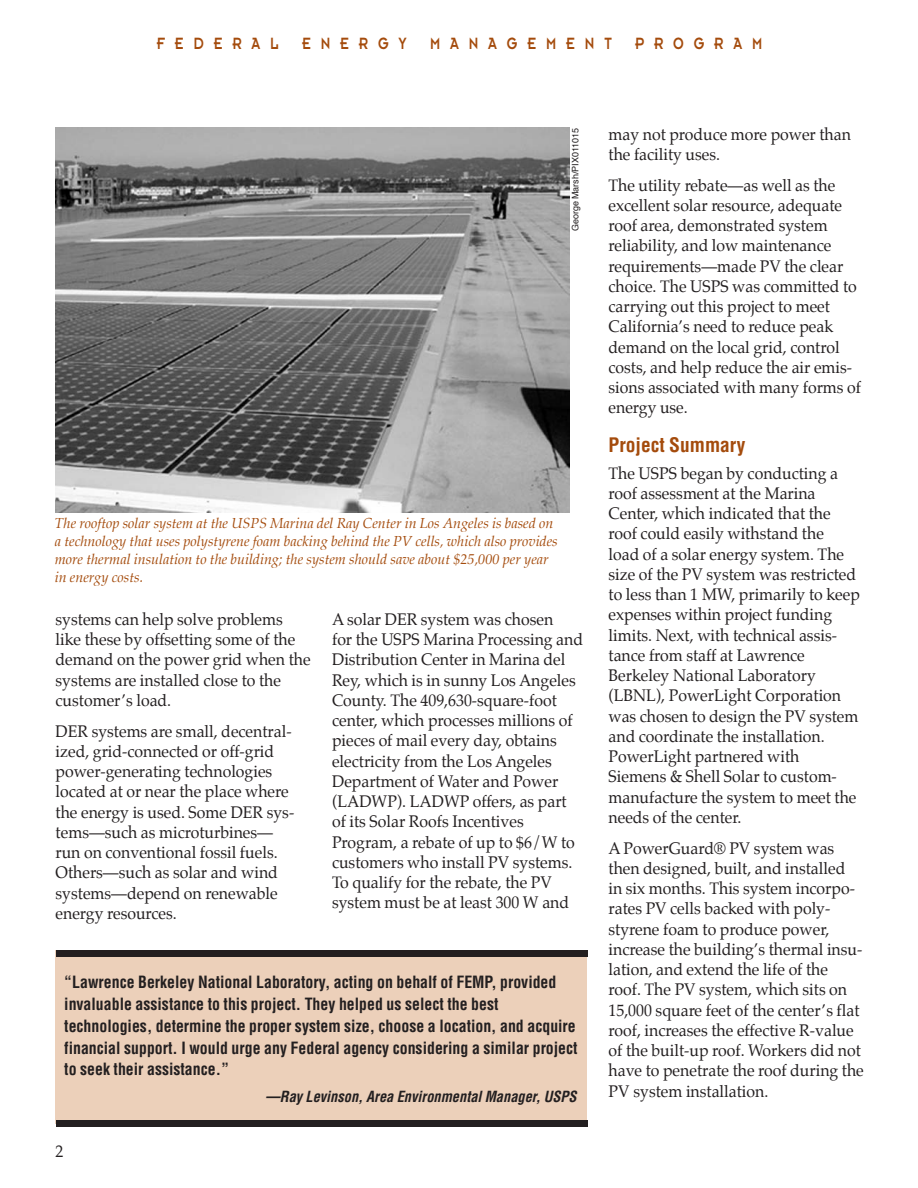
<style>
.page{position:relative;width:918px;height:1188px;background:#fff}
.page>*{position:absolute;margin:0;border:0;box-sizing:border-box;transform-origin:0 0}
.t1{font:700 condensed 19.5px "Helvetica";color:#a44b0c}
.t2{font:18px "Insignia";letter-spacing:.685em;color:#a44b0c;scale:.8 1}
.t3{font:16.5px/20.2px "Palatino";color:#231f20;scale:.96 1}
.t4{font:700 condensed 16.5px/21.8px "Helvetica";color:#231f20;scale:.96 1}
.t5{font:italic 700 condensed 15px "Helvetica";color:#231f20;scale:.96 1}
.t6{font:italic 14.25px/18px "Palatino";color:#a44b0c}
.t7{font:9px "Helvetica";color:#231f20}
</style>
<div class="page">
<img style="left:55px;top:128px;width:514px;height:385px">
<div style="left:55px;top:950px;width:532px;height:173px;background:#ecd0ba"></div>
<div style="left:56px;top:950px;width:532px;height:7px;background:#231f20"></div>
<div style="left:56px;top:1120px;width:532px;height:7px;background:#231f20"></div>
<p class="t2" style="left:157px;top:37px;width:154px">FEDERAL</p>
<p class="t2" style="left:302px;top:37px;width:133px">ENERGY</p>
<p class="t2" style="left:430px;top:37px;width:229px">MANAGEMENT</p>
<p class="t2" style="left:635px;top:37px;width:161px">PROGRAM</p>
<p class="t7" style="left:572px;top:231px;width:105px;rotate:-90deg">George Marsh/PIX011015</p>
<p class="t6" style="left:55px;top:515px;width:504px">The rooftop solar system at the USPS Marina del Ray Center in Los Angeles is based on a technology that uses polystyrene foam backing behind the PV cells, which also provides more thermal insulation to the building; the system should save about $25,000 per year in energy costs.</p>
<p class="t3" style="left:56px;top:610px;width:267px">systems can help solve problems like these by offsetting some of the demand on the power grid when the systems are installed close to the customer’s load.</p>
<p class="t3" style="left:56px;top:722px;width:250px">DER systems are small, decentral&shy;ized, grid-connected or off-grid power-generating technologies located at or near the place where the energy is used. Some DER sys&shy;tems—such as microturbines— run on conventional fossil fuels.<br>Others—such as solar and wind systems—depend on renewable energy resources.</p>
<p class="t3" style="left:332px;top:610px;width:263px">A solar DER system was chosen<br>for the USPS Marina Processing and<br>Distribution Center in Marina del<br>Rey, which is in sunny Los Angeles<br>County. The 409,630-square-foot center, which processes millions of pieces of mail every day, obtains electricity from the Los Angeles<br>Department of Water and Power (LADWP). LADWP offers, as part of its Solar Roofs Incentives<br>Program, a rebate of up to $6/W to customers who install PV systems.<br>To qualify for the rebate, the PV system must be at least 300 W and</p>
<p class="t4" style="left:64px;top:973px;width:536px">“Lawrence Berkeley National Laboratory, acting on behalf of FEMP, provided invaluable assistance to this project. They helped us select the best technologies, determine the proper system size, choose a location, and acquire financial support. I would urge any Federal agency considering a similar project to seek their assistance.”</p>
<p class="t5" style="left:265px;top:1091px;width:326px">—Ray Levinson, Area Environmental Manager, USPS</p>
<p class="t3" style="left:56px;top:1142px;width:10px">2</p>
<p class="t3" style="left:609px;top:125px;width:254px">may not produce more power than the facility uses.</p>
<p class="t3" style="left:609px;top:176px;width:265px">The utility rebate—as well as the excellent solar resource, adequate roof area, demonstrated system reliability, and low maintenance requirements—made PV the clear choice. The USPS was committed to carrying out this project to meet<br>California’s need to reduce peak demand on the local grid, control costs, and help reduce the air emis&shy;sions associated with many forms of energy use.</p>
<p class="t1" style="left:609px;top:438px;width:138px">Project Summary</p>
<p class="t3" style="left:609px;top:464px;width:263px">The USPS began by conducting a roof assessment at the Marina<br>Center, which indicated that the roof could easily withstand the<br>load of a solar energy system. The size of the PV system was restricted to less than 1 MW, primarily to keep expenses within project funding limits. Next, with technical assis&shy;tance from staff at Lawrence<br>Berkeley National Laboratory (LBNL), PowerLight Corporation was chosen to design the PV system and coordinate the installation.<br>PowerLight partnered with<br>Siemens &amp; Shell Solar to custom&shy;manufacture the system to meet the needs of the center.</p>
<p class="t3" style="left:609px;top:839px;width:268px">A PowerGuard® PV system was then designed, built, and installed<br>in six months. This system incorpo&shy;rates PV cells backed with poly&shy;styrene foam to produce power, increase the building’s thermal insu&shy;lation, and extend the life of the roof. The PV system, which sits on 15,000 square feet of the center’s flat roof, increases the effective R-value of the built-up roof. Workers did not have to penetrate the roof during the PV system installation.</p>
</div>
